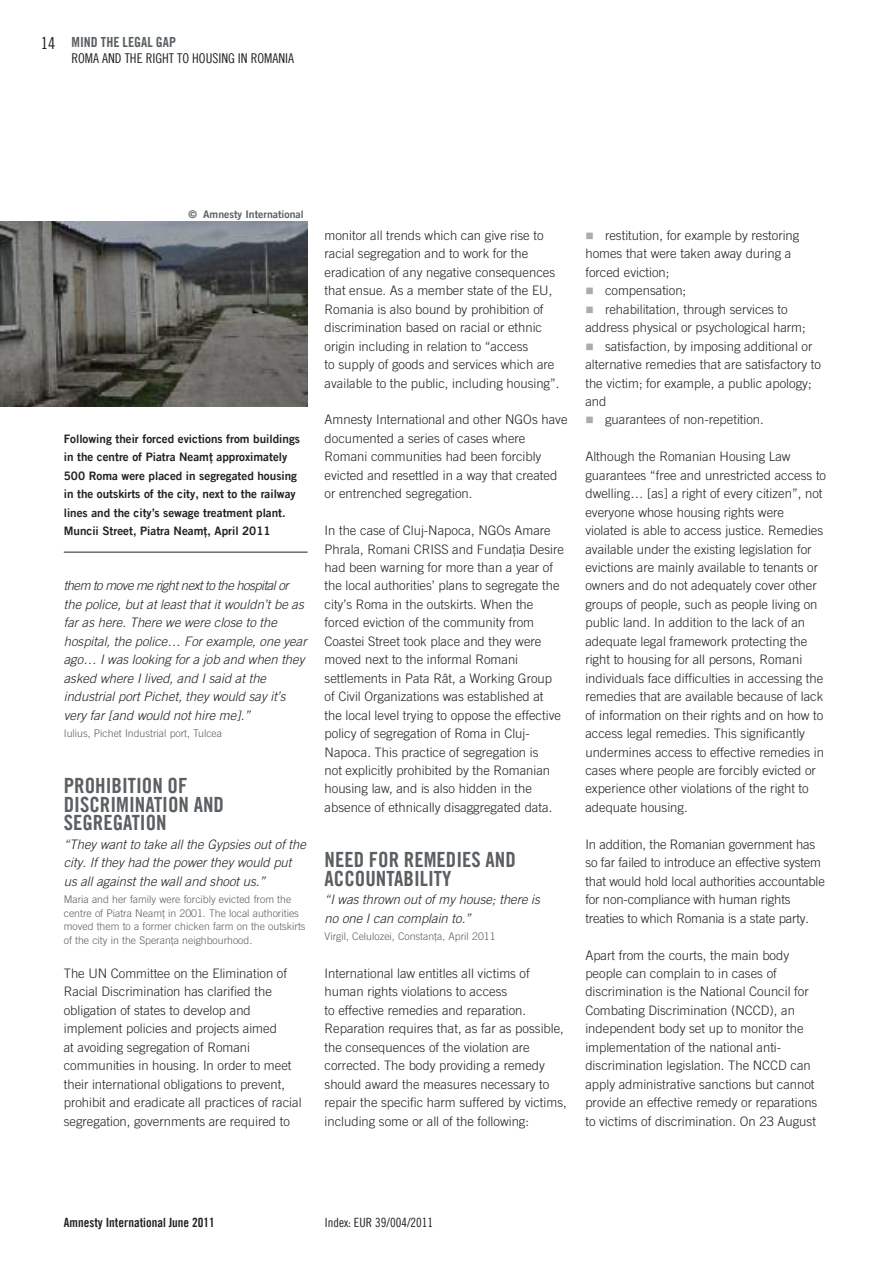
<style>
.page{position:relative;width:893px;height:1263px;background:#fff}
.page>*{position:absolute;margin:0;border:0;box-sizing:border-box;transform-origin:0 0}
.t1{font:21px/18.5px "Amnesty Trade Gothic Bd Cn 20";color:#5a5f62}
.t2{font:16.5px "Amnesty Trade Gothic Cn 18";color:#222221}
.t3{font:13.95px "Amnesty Trade Gothic Bd Cn 20";color:#5a5f62}
.t4{font:13.5px "Amnesty Trade Gothic Cn 18";color:#222221}
.t5{font:300 13.05px/18.5px "Amnesty Trade Gothic";color:#222221}
.t6{font:italic 300 13.05px/18.5px "Amnesty Trade Gothic";color:#222221}
.t7{font:12.75px "Amnesty Trade Gothic Bd Cn 20";color:#222221}
.t8{font:12.75px "Amnesty Trade Gothic Cn 18";color:#222221}
.t9{font:11.7px/18.5px "Amnesty Trade Gothic Bd 2";color:#222221}
.t10{font:300 10.5px/13.5px "Amnesty Trade Gothic";color:#5a5f62}
.t11{font:10.5px "Amnesty Trade Gothic Bd 2";color:#5a5f62}
.s1{color:#a9adb0}
</style>
<div class="page">
<img style="left:0;top:221px;width:308px;height:185px">
<hr style="left:64px;top:552px;width:244px;height:1px;background:#222221">
<p class="t2" style="left:41px;top:33px;width:16px">14</p>
<p class="t3" style="left:71px;top:33px;width:106px">MIND THE LEGAL GAP</p>
<p class="t4" style="left:71px;top:50px;width:224px">ROMA AND THE RIGHT TO HOUSING IN ROMANIA</p>
<p class="t11" style="left:188px;top:207px;width:117px">© Amnesty International</p>
<p class="t9" style="left:64px;top:429px;width:238px">Following their forced evictions from buildings in the centre of Piatra Neamţ approximately 500 Roma were placed in segregated housing in the outskirts of the city, next to the railway lines and the city’s sewage treatment plant.<br>Muncii Street, Piatra Neamţ, April 2011</p>
<p class="t6" style="left:64px;top:576px;width:244px">them to move me right next to the hospital or the police, but at least that it wouldn’t be as far as here. There we were close to the hospital, the police… For example, one year ago… I was looking for a job and when they asked where I lived, and I said at the industrial port Pichet, they would say it’s very far [and would not hire me].”</p>
<p class="t10" style="left:64px;top:727px;width:160px">Iulius, Pichet Industrial port, Tulcea</p>
<h1 class="t1" style="left:64px;top:776px;width:162px">PROHIBITION OF<br>DISCRIMINATION AND<br>SEGREGATION</h1>
<p class="t6" style="left:64px;top:835px;width:244px">“They want to take all the Gypsies out of the city. If they had the power they would put us all against the wall and shoot us.”</p>
<p class="t10" style="left:64px;top:893px;width:243px">Maria and her family were forcibly evicted from the centre of Piatra Neamţ in 2001. The local authorities moved them to a former chicken farm on the outskirts of the city in the Speranţa neighbourhood.</p>
<p class="t5" style="left:64px;top:964px;width:239px">The UN Committee on the Elimination of Racial Discrimination has clarified the obligation of states to develop and implement policies and projects aimed<br>at avoiding segregation of Romani communities in housing. In order to meet their international obligations to prevent, prohibit and eradicate all practices of racial segregation, governments are required to</p>
<p class="t5" style="left:325px;top:226px;width:236px">monitor all trends which can give rise to racial segregation and to work for the eradication of any negative consequences that ensue. As a member state of the EU, Romania is also bound by prohibition of discrimination based on racial or ethnic origin including in relation to “access<br>to supply of goods and services which are available to the public, including housing”.</p>
<p class="t5" style="left:325px;top:410px;width:244px">Amnesty International and other NGOs have documented a series of cases where Romani communities had been forcibly evicted and resettled in a way that created or entrenched segregation.</p>
<p class="t5" style="left:325px;top:521px;width:241px">In the case of Cluj-Napoca, NGOs Amare Phrala, Romani CRISS and Fundaţia Desire had been warning for more than a year of the local authorities’ plans to segregate the city’s Roma in the outskirts. When the forced eviction of the community from Coastei Street took place and they were moved next to the informal Romani settlements in Pata Rât, a Working Group of Civil Organizations was established at the local level trying to oppose the effective policy of segregation of Roma in Cluj-Napoca. This practice of segregation is<br>not explicitly prohibited by the Romanian housing law, and is also hidden in the absence of ethnically disaggregated data.</p>
<h1 class="t1" style="left:325px;top:850px;width:193px">NEED FOR REMEDIES AND<br>ACCOUNTABILITY</h1>
<p class="t6" style="left:325px;top:890px;width:217px">“I was thrown out of my house; there is no one I can complain to.”</p>
<p class="t10" style="left:325px;top:930px;width:172px">Virgil, Celulozei, Constanţa, April 2011</p>
<p class="t5" style="left:325px;top:964px;width:244px">International law entitles all victims of human rights violations to access<br>to effective remedies and reparation.<br>Reparation requires that, as far as possible, the consequences of the violation are corrected. The body providing a remedy should award the measures necessary to repair the specific harm suffered by victims, including some or all of the following:</p>
<p class="t5" style="left:585px;top:226px;width:215px"><span class="s1">■</span> restitution, for example by restoring homes that were taken away during a forced eviction;</p>
<p class="t5" style="left:585px;top:281px;width:102px"><span class="s1">■</span> compensation;</p>
<p class="t5" style="left:585px;top:300px;width:222px"><span class="s1">■</span> rehabilitation, through services to address physical or psychological harm;</p>
<p class="t5" style="left:585px;top:336px;width:237px"><span class="s1">■</span> satisfaction, by imposing additional or alternative remedies that are satisfactory to the victim; for example, a public apology; and</p>
<p class="t5" style="left:585px;top:410px;width:180px"><span class="s1">■</span> guarantees of non-repetition.</p>
<p class="t5" style="left:585px;top:447px;width:242px">Although the Romanian Housing Law guarantees “free and unrestricted access to dwelling… [as] a right of every citizen”, not everyone whose housing rights were violated is able to access justice. Remedies available under the existing legislation for evictions are mainly available to tenants or owners and do not adequately cover other groups of people, such as people living on public land. In addition to the lack of an adequate legal framework protecting the right to housing for all persons, Romani individuals face difficulties in accessing the remedies that are available because of lack of information on their rights and on how to access legal remedies. This significantly undermines access to effective remedies in cases where people are forcibly evicted or experience other violations of the right to adequate housing.</p>
<p class="t5" style="left:585px;top:835px;width:241px">In addition, the Romanian government has so far failed to introduce an effective system that would hold local authorities accountable for non-compliance with human rights treaties to which Romania is a state party.</p>
<p class="t5" style="left:585px;top:945px;width:234px">Apart from the courts, the main body people can complain to in cases of discrimination is the National Council for Combating Discrimination (NCCD), an independent body set up to monitor the implementation of the national anti&shy;discrimination legislation. The NCCD can apply administrative sanctions but cannot provide an effective remedy or reparations to victims of discrimination. On 23 August</p>
<p class="t7" style="left:64px;top:1214px;width:152px">AMNESTY INTERNATIONAL JUNE 2011</p>
<p class="t8" style="left:325px;top:1214px;width:110px">INDEX: EUR 39/004/2011</p>
</div>
